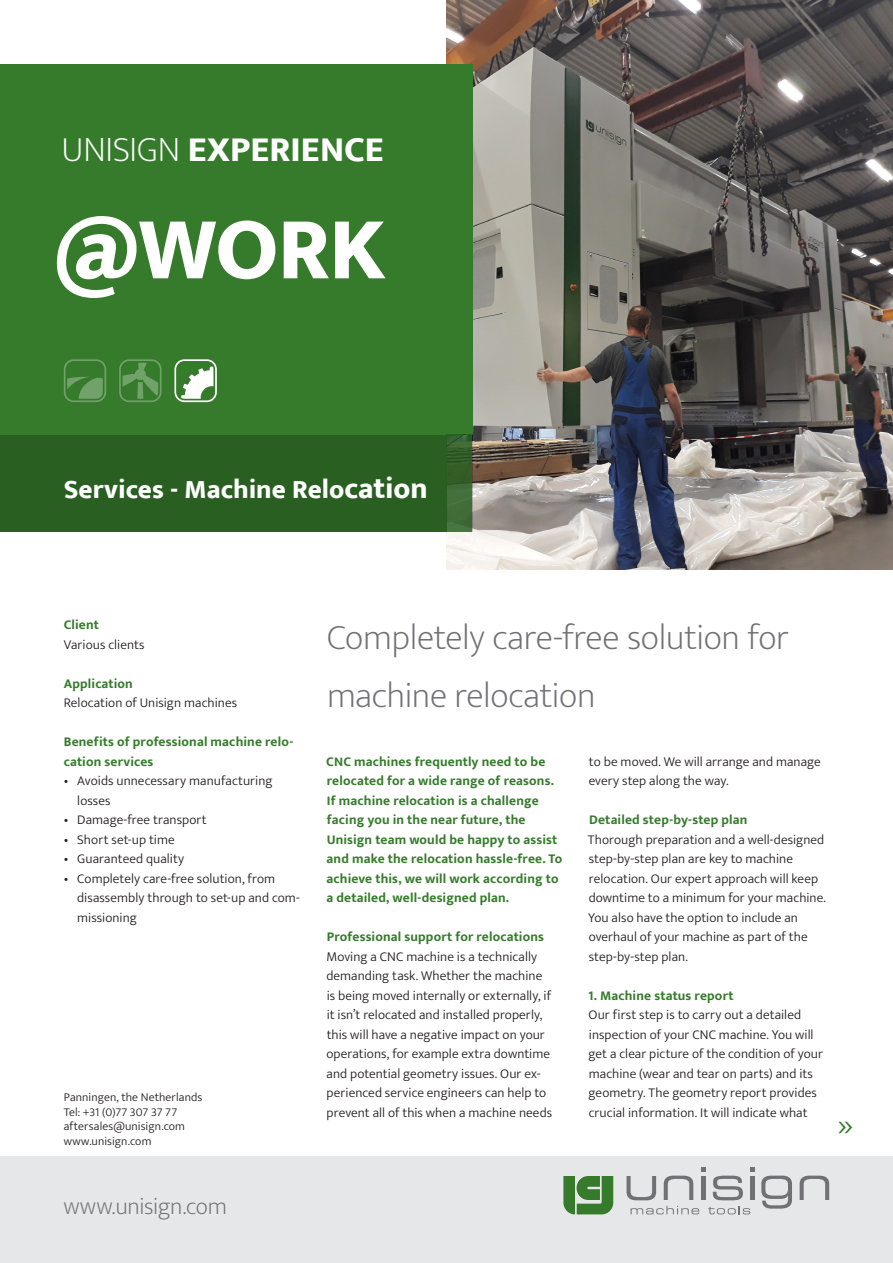
<style>
.page{position:relative;width:893px;height:1263px;background:#fff}
.page>*{position:absolute;margin:0;border:0;box-sizing:border-box;transform-origin:0 0}
.t1{font:800 90px "Ek Mukta";color:#fff}
.t2{font:200 36px/58.5px "Ek Mukta";letter-spacing:-.01em;color:#717074}
.t3{font:800 36px "Ek Mukta";color:#fff}
.t4{font:200 36px "Ek Mukta";color:#357b2b}
.Bewerkingstype{font:800 27px "Ek Mukta";letter-spacing:-.005em;color:#fff}
.t5{font:200 24px "Ek Mukta";letter-spacing:-.01em;color:#717074}
.t6{font:300 13.5px/19.5px "Ek Mukta";letter-spacing:.005em;color:#231f20}
.t7{font:700 13.5px/19.5px "Ek Mukta";letter-spacing:.01em;color:#357b2b}
.t8{font:300 12px "Ek Mukta";letter-spacing:.01em;color:#231f20}
.s1{font-weight:200}
.s2{font-size:30px}
</style>
<div class="page">
<img style="left:446px;top:0;width:447px;height:570px">
<div style="left:0;top:434px;width:446px;height:98px;background:#296022"></div>
<div style="left:0;top:1156px;width:893px;height:107px;background:#e6e7e9"></div>
<svg style="left:627px;top:1176px;width:29px;height:24px"></svg>
<hr style="left:701px;top:1176px;width:4px;height:24px;background:#717074">
<svg style="left:701px;top:1168px;width:4px;height:4px"></svg>
<hr style="left:750px;top:1176px;width:4px;height:24px;background:#717074">
<svg style="left:750px;top:1168px;width:4px;height:4px"></svg>
<svg style="left:713px;top:1175px;width:30px;height:25px"></svg>
<svg style="left:631px;top:1206px;width:68px;height:8px"></svg>
<svg style="left:708px;top:1206px;width:42px;height:8px"></svg>
<svg style="left:563px;top:1176px;width:50px;height:38px"></svg>
<svg style="left:664px;top:1175px;width:29px;height:25px"></svg>
<svg style="left:800px;top:1175px;width:29px;height:25px"></svg>
<svg style="left:761px;top:1175px;width:31px;height:33px"></svg>
<div style="left:0;top:64px;width:472px;height:370px;background:#357b2b"></div>
<svg style="left:64px;top:359px;width:42px;height:43px"></svg>
<svg style="left:174px;top:359px;width:43px;height:43px"></svg>
<svg style="left:119px;top:359px;width:43px;height:43px"></svg>
<svg style="left:446px;top:434px;width:26px;height:98px"></svg>
<p class="t3" style="left:62px;top:128px;width:323px"><span class="s1">UNISIGN</span> EXPERIENCE</p>
<p class="t1" style="left:53px;top:195px;width:334px">@WORK</p>
<p class="Bewerkingstype" style="left:64px;top:473px;width:365px">Services - Machine Relo<span class="s2">cation</span></p>
<p class="t7" style="left:64px;top:615px;width:37px">Client</p>
<p class="t6" style="left:64px;top:634px;width:82px">Various clients</p>
<p class="t7" style="left:64px;top:673px;width:71px">Application</p>
<p class="t6" style="left:64px;top:693px;width:175px">Relocation of Unisign machines</p>
<p class="t7" style="left:64px;top:732px;width:231px">Benefits of professional machine relo&shy;cation services</p>
<p class="t6" style="left:77px;top:771px;width:197px;text-indent:-14px">• Avoids unnecessary manufacturing losses</p>
<p class="t6" style="left:64px;top:810px;width:144px">• Damage-free transport</p>
<p class="t6" style="left:64px;top:829px;width:112px">• Short set-up time</p>
<p class="t6" style="left:64px;top:849px;width:122px">• Guaranteed quality</p>
<p class="t6" style="left:77px;top:868px;width:224px;text-indent:-14px">• Completely care-free solution, from disassembly through to set-up and com&shy;missioning</p>
<p class="t8" style="left:64px;top:1090px;width:140px">Panningen, the Netherlands</p>
<p class="t8" style="left:64px;top:1105px;width:115px">Tel: +31 (0)77 307 37 77</p>
<p class="t8" style="left:64px;top:1119px;width:123px">aftersales@unisign.com</p>
<p class="t8" style="left:64px;top:1133px;width:89px">www.unisign.com</p>
<p class="t5" style="left:64px;top:1187px;width:165px">www.unisign.com</p>
<h1 class="t2" style="left:327px;top:608px;width:463px">Completely care-free solution for machine relocation</h1>
<p class="t7" style="left:326px;top:751px;width:238px">CNC machines frequently need to be relocated for a wide range of reasons.<br>If machine relocation is a challenge facing you in the near future, the Unisign team would be happy to assist and make the relocation hassle-free. To achieve this, we will work according to a detailed, well-designed plan.</p>
<p class="t7" style="left:327px;top:927px;width:219px">Professional support for relocations</p>
<p class="t6" style="left:326px;top:946px;width:227px">Moving a CNC machine is a technically demanding task. Whether the machine is being moved internally or externally, if it isn’t relocated and installed properly, this will have a negative impact on your operations, for example extra downtime and potential geometry issues. Our ex&shy;perienced service engineers can help to prevent all of this when a machine needs</p>
<p class="t6" style="left:589px;top:751px;width:234px">to be moved. We will arrange and manage every step along the way.</p>
<p class="t7" style="left:589px;top:810px;width:160px">Detailed step-by-step plan</p>
<p class="t6" style="left:588px;top:829px;width:239px">Thorough preparation and a well-designed step-by-step plan are key to machine relocation. Our expert approach will keep downtime to a minimum for your machine.<br>You also have the option to include an overhaul of your machine as part of the step-by-step plan.</p>
<p class="t7" style="left:588px;top:985px;width:147px">1. Machine status report</p>
<p class="t6" style="left:589px;top:1005px;width:236px">Our first step is to carry out a detailed inspection of your CNC machine. You will get a clear picture of the condition of your machine (wear and tear on parts) and its geometry. The geometry report provides crucial information. It will indicate what</p>
<p class="t4" style="left:838px;top:1096px;width:17px">»</p>
</div>
